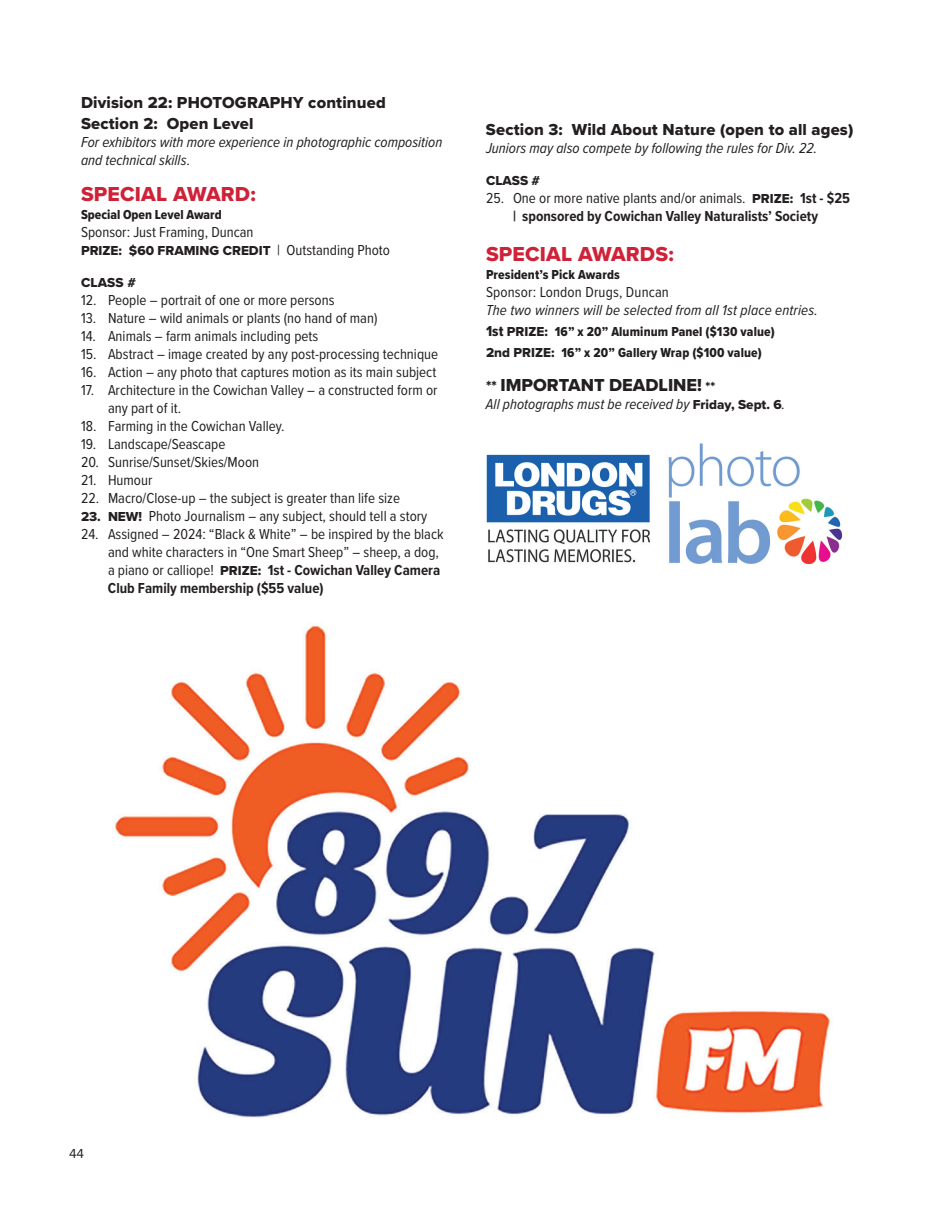
<style>
.page{position:relative;width:945px;height:1215px;background:#fff}
.page>*{position:absolute;margin:0;border:0;box-sizing:border-box;transform-origin:0 0}
.t1{font:21px "Proxima Nova Extrabld";letter-spacing:.01em;color:#cf2238}
.t2{font:18px "Proxima Nova Extrabld";color:#231f20}
.t3{font:16.5px "Proxima Nova Extrabld";letter-spacing:.01em;color:#231f20}
.t4{font:15px/18px "Proxima Nova Cond";color:#231f20}
.t5{font:italic 15px/18px "Proxima Nova Cond";color:#231f20}
.t6{font:700 15px/18px "Proxima Nova Cond";color:#231f20;text-align:center}
.t7{font:13.5px/21px "Proxima Nova Cond Extrabld";letter-spacing:.01em;color:#231f20}
.t8{font:13.5px "Proxima Nova Extrabld";color:#231f20}
.t9{font:13.5px "Proxima Nova";color:#231f20}
.s1{font-style:normal}
.s2{font-family:"Proxima Nova Cond";font-size:15px}
.s3{font-family:"Proxima Nova Extrabld";font-size:13.5px}
.s4{font-weight:700}
.s5{font-weight:400}
.s6{font-family:"Proxima Nova Extrabld";font-weight:400;font-size:13.5px}
.s7{font-size:15px}
.s8{font-family:"Proxima Nova Extrabld"}
.s9{font-size:13.5px}
.s10{font-family:"Proxima Nova Extrabld";font-style:normal;font-size:13.5px}
</style>
<div class="page">
<img style="left:486px;top:443px;width:357px;height:122px">
<img style="left:112px;top:625px;width:721px;height:493px">
<p class="t3" style="left:81px;top:90px;width:306px">Division 22: PHOTOGRAPHY continued</p>
<p class="t3" style="left:81px;top:111px;width:174px">Section 2: Open Level</p>
<p class="t5" style="left:81px;top:132px;width:363px">For exhibitors with more experience in photographic composition and technical skills<span class="s1">.</span></p>
<h1 class="t1" style="left:81px;top:178px;width:176px">SPECIAL AWARD:</h1>
<p class="t7" style="left:81px;top:203px;width:142px">Special Open Level Award</p>
<p class="t4" style="left:81px;top:222px;width:174px">Sponsor: Just Framing, Duncan</p>
<p class="t8" style="left:81px;top:240px;width:311px">PRIZE: $60 FRAMING CREDIT <span class="s2">| Outstanding Photo</span></p>
<p class="t8" style="left:81px;top:272px;width:56px">CLASS #</p>
<p class="t4" style="left:81px;top:290px;width:255px">12. People – portrait of one or more persons</p>
<p class="t4" style="left:81px;top:308px;width:298px">13. Nature – wild animals or plants (no hand of man)</p>
<p class="t4" style="left:81px;top:326px;width:239px">14. Animals – farm animals including pets</p>
<p class="t4" style="left:81px;top:344px;width:359px">15. Abstract – image created by any post-processing technique</p>
<p class="t4" style="left:81px;top:362px;width:357px">16. Action – any photo that captures motion as its main subject</p>
<p class="t4" style="left:108px;top:380px;width:331px;text-indent:-27px">17. Architecture in the Cowichan Valley – a constructed form or any part of it.</p>
<p class="t4" style="left:81px;top:416px;width:205px">18. Farming in the Cowichan Valley.</p>
<p class="t4" style="left:81px;top:434px;width:146px">19. Landscape/Seascape</p>
<p class="t4" style="left:81px;top:452px;width:180px">20. Sunrise/Sunset/Skies/Moon</p>
<p class="t4" style="left:81px;top:470px;width:73px">21. Humour</p>
<p class="t4" style="left:81px;top:488px;width:321px">22. Macro/Close-up – the subject is greater than life size</p>
<p class="t4" style="left:81px;top:506px;width:348px"><span class="s3">23. NEW!</span> Photo Journalism – any subject, should tell a story</p>
<p class="t4" style="left:108px;top:524px;width:337px;text-indent:-27px">24. Assigned – 2024: “Black &amp; White” – be inspired by the black and white characters in “One Smart Sheep” – sheep, a dog, a piano or calliope! <span class="s3">PRIZE:</span> <span class="s4">1st - Cowichan Valley Camera Club Family membership ($55 value)</span></p>
<p class="t3" style="left:486px;top:117px;width:369px">Section 3: Wild About Nature (open to all ages)</p>
<p class="t5" style="left:486px;top:138px;width:333px">Juniors may also compete by following the rules for Div. 22.</p>
<p class="t8" style="left:486px;top:170px;width:56px">CLASS #</p>
<p class="t6" style="left:486px;top:189px;width:366px"><span class="s5">25. One or more native plants and/or animals.</span> <span class="s6">PRIZE:</span> 1st - $25 | sponsored by Cowichan Valley Naturalists’ Society</p>
<h1 class="t1" style="left:486px;top:238px;width:189px">SPECIAL AWARDS:</h1>
<p class="t7" style="left:486px;top:263px;width:135px">President’s Pick Awards</p>
<p class="t4" style="left:486px;top:282px;width:184px">Sponsor: London Drugs, Duncan</p>
<p class="t5" style="left:486px;top:300px;width:333px">The two winners will be selected from all 1st place entries.</p>
<p class="t7" style="left:486px;top:320px;width:290px"><span class="s7">1st</span> <span class="s8">PRIZE:</span> 16” x 20” Aluminum Panel ($130 value)<br><span class="s8">2nd PRIZE:</span> 16” x 20” Gallery Wrap ($100 value)</p>
<p class="t2" style="left:486px;top:371px;width:231px"><span class="s7">**</span> IMPORTANT DEADLINE! <span class="s9">**</span></p>
<p class="t5" style="left:486px;top:394px;width:301px">All photographs must be received by <span class="s10">Friday, Sept. 6</span>.</p>
<p class="t9" style="left:69px;top:1144px;width:17px">44</p>
</div>
